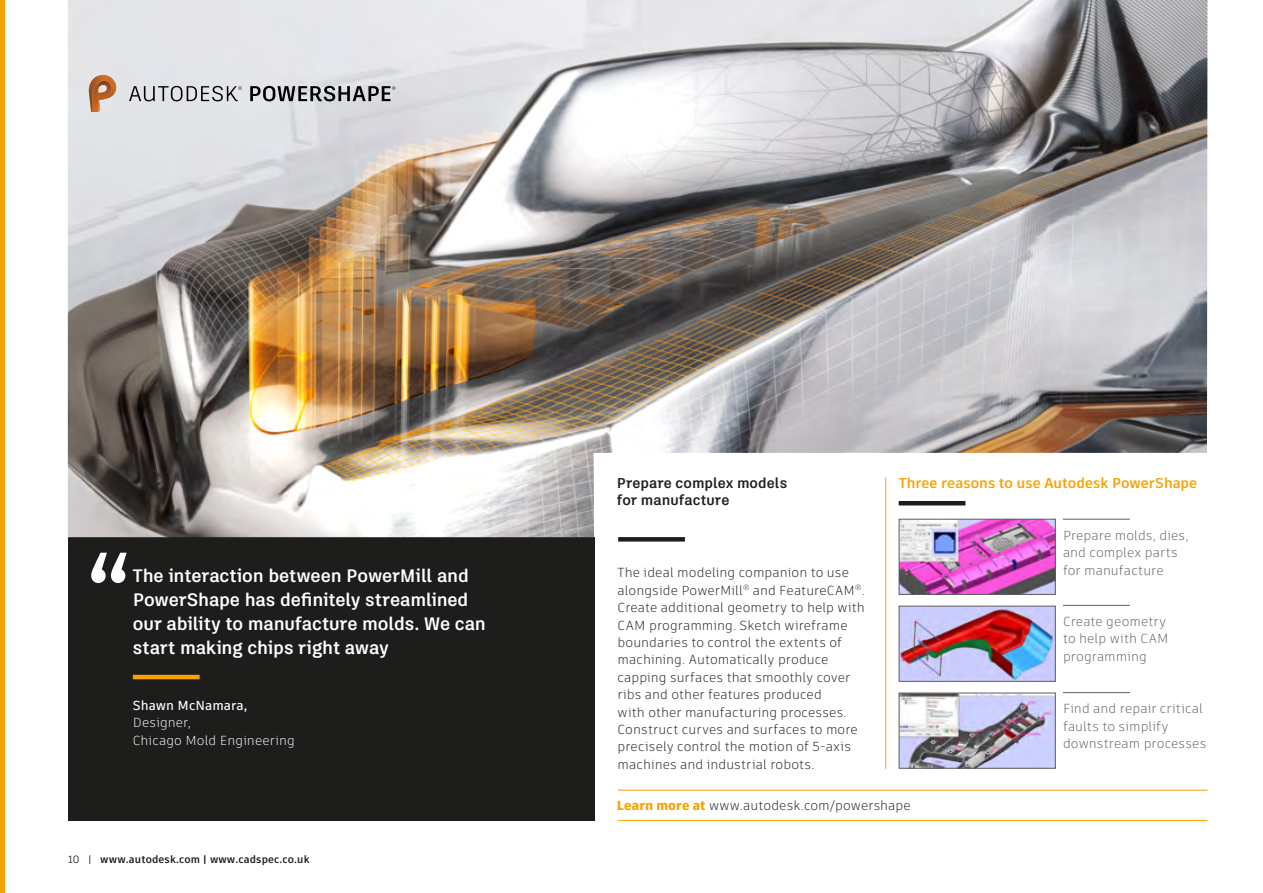
<style>
.page{position:relative;width:1263px;height:893px;background:#fff}
.page>*{position:absolute;margin:0;border:0;box-sizing:border-box;transform-origin:0 0}
.t1{font:700 99px "Artifakt Legend";color:#fff}
.t2{font:700 18px/24px "Artifakt Legend";letter-spacing:-.01em;color:#fff}
.t3{font:700 14.25px "Artifakt Element";letter-spacing:.005em;color:#f6a200}
.t4{font:700 14.25px/17.4px "Artifakt Legend";letter-spacing:.005em;color:#1d1d1b}
.t5{font:300 13.05px/17.4px "Artifakt Element";letter-spacing:.005em;color:#1d1d1b}
.t6{font:300 13.05px/17.4px "Artifakt Element";letter-spacing:.005em;color:#5f5e5e}
.t7{font:300 13.05px/17.4px "Artifakt Element";letter-spacing:.01em;color:#fff}
.t8{font:500 13.05px "Artifakt Element";color:#fff}
.t9{font:700 10.5px "Artifakt Element";letter-spacing:.01em;color:#1d1d1b}
.s1{font-weight:400}
.s2{font-weight:900;color:#f6a200}
</style>
<div class="page">
<hr style="left:0;top:0;width:4px;height:893px;background:#f6a200">
<div style="left:68px;top:537px;width:526px;height:284px;background:#1d1d1b"></div>
<img style="left:68px;top:0;width:1139px;height:537px">
<hr style="left:618px;top:820px;width:589px;height:1px;background:#f6a200">
<hr style="left:618px;top:790px;width:589px;height:1px;background:#f6a200">
<hr style="left:885px;top:478px;width:1px;height:291px;background:#f6a200">
<img style="left:901px;top:521px;width:153px;height:72px">
<div style="left:899px;top:519px;width:157px;height:76px;border:1px solid #5f5e5e"></div>
<img style="left:901px;top:608px;width:153px;height:72px">
<div style="left:899px;top:606px;width:157px;height:76px;border:1px solid #5f5e5e"></div>
<hr style="left:1063px;top:605px;width:67px;height:1px;background:#5f5e5e">
<hr style="left:1063px;top:519px;width:67px;height:1px;background:#5f5e5e">
<img style="left:901px;top:695px;width:153px;height:72px">
<div style="left:899px;top:693px;width:157px;height:76px;border:1px solid #5f5e5e"></div>
<hr style="left:1063px;top:692px;width:67px;height:1px;background:#5f5e5e">
<div style="left:618px;top:537px;width:67px;height:5px;background:#1d1d1b"></div>
<hr style="left:899px;top:501px;width:66px;height:4px;background:#1d1d1b">
<hr style="left:133px;top:675px;width:67px;height:4px;background:#f6a200">
<svg style="left:89px;top:75px;width:27px;height:37px"></svg>
<svg style="left:129px;top:86px;width:113px;height:15px;background:#a9abae"></svg>
<svg style="left:250px;top:86px;width:145px;height:15px;background:#808184"></svg>
<h1 class="t1" style="left:87px;top:522px;width:46px">“</h1>
<h2 class="t2" style="left:133px;top:563px;width:354px">The interaction between PowerMill and PowerShape has definitely streamlined our ability to manufacture molds. We can start making chips right away</h2>
<p class="t8" style="left:133px;top:696px;width:116px">Shawn McNamara,</p>
<p class="t7" style="left:133px;top:714px;width:164px">Designer,<br>Chicago Mold Engineering</p>
<p class="t9" style="left:68px;top:852px;width:243px"><span class="s1">10 |</span> www.autodesk.com | www.cadspec.co.uk</p>
<p class="t4" style="left:617px;top:474px;width:172px">Prepare complex models for manufacture</p>
<p class="t5" style="left:617px;top:564px;width:249px">The ideal modeling companion to use alongside PowerMill<sup>®</sup> and FeatureCAM<sup>®</sup>.<br>Create additional geometry to help with CAM programming. Sketch wireframe boundaries to control the extents of machining. Automatically produce capping surfaces that smoothly cover ribs and other features produced<br>with other manufacturing processes.<br>Construct curves and surfaces to more precisely control the motion of 5-axis machines and industrial robots.</p>
<p class="t3" style="left:899px;top:473px;width:300px">Three reasons to use Autodesk PowerShape</p>
<p class="t6" style="left:1063px;top:527px;width:127px">Prepare molds, dies, and complex parts for manufacture</p>
<p class="t6" style="left:1063px;top:613px;width:107px">Create geometry to help with CAM programming</p>
<p class="t6" style="left:1063px;top:700px;width:145px">Find and repair critical faults to simplify downstream processes</p>
<p class="t5" style="left:617px;top:796px;width:295px"><span class="s2">Learn more at</span> www.autodesk.com/powershape</p>
</div>
